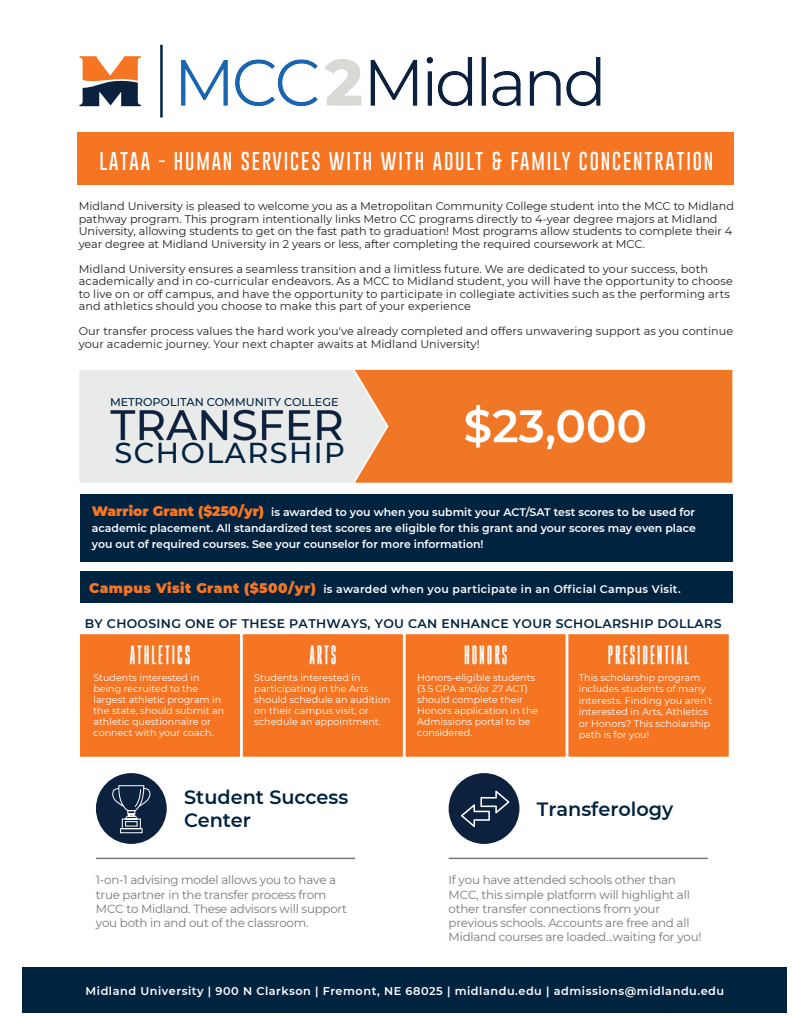
<style>
.page{position:relative;width:810px;height:1035px;background:#fff}
.page>*{position:absolute;margin:0;border:0;box-sizing:border-box;transform-origin:0 0}
.t1{font:500 28.75px "Montserrat";letter-spacing:.05em;color:#002340}
.t2{font:600 19.25px/23.1px "Montserrat";color:#002340}
.t3{font:700 19.12px "Gobold High";letter-spacing:.1em;color:#fff}
.t4{font:100 18.75px "Gobold";letter-spacing:.1em;color:#fff}
.t5{font:600 12.5px "Montserrat";letter-spacing:.025em;color:#002340}
.t6{font:11.88px/14.2px "Montserrat";letter-spacing:-.02em;color:#767778}
.t7{font:11.25px/12.5px "Montserrat";letter-spacing:-.005em;color:#231f20}
.t8{font:600 11.25px "Montserrat";letter-spacing:.05em;color:#fff}
.t9{font:500 11.25px "Montserrat";color:#002340}
.t10{font:600 10.88px/16.4px "Montserrat";color:#fff;text-align:justify}
.t11{font:600 10.88px "Montserrat";letter-spacing:.03em;color:#fff}
.t12{font:9.62px/10.9px "Montserrat";color:#fff}
.s1{font-weight:900;font-size:13.62px;color:#f57523}
</style>
<div class="page">
<div style="left:79px;top:633px;width:163px;height:125px;background:#f57523"></div>
<div style="left:77px;top:631px;width:166px;height:128px;border:3px solid #fff"></div>
<div style="left:241px;top:633px;width:164px;height:125px;background:#f57523"></div>
<div style="left:240px;top:631px;width:166px;height:128px;border:3px solid #fff"></div>
<div style="left:404px;top:633px;width:163px;height:125px;background:#f57523"></div>
<div style="left:403px;top:631px;width:166px;height:128px;border:3px solid #fff"></div>
<div style="left:567px;top:633px;width:163px;height:125px;background:#f57523"></div>
<div style="left:566px;top:631px;width:165px;height:128px;border:3px solid #fff"></div>
<div style="left:81px;top:494px;width:652px;height:67px;background:#002340"></div>
<div style="left:81px;top:571px;width:652px;height:32px;background:#002340"></div>
<div style="left:96px;top:773px;width:71px;height:71px;background:#0b213e;border-radius:50%"></div>
<svg style="left:112px;top:785px;width:39px;height:49px"></svg>
<hr style="left:96px;top:858px;width:259px;height:1px;background:#767778">
<div style="left:449px;top:773px;width:70px;height:71px;background:#0b213e;border-radius:50%"></div>
<hr style="left:449px;top:858px;width:259px;height:1px;background:#767778">
<img style="left:79px;top:369px;width:654px;height:114px">
<svg style="left:461px;top:791px;width:48px;height:36px"></svg>
<div style="left:22px;top:968px;width:765px;height:45px;background:#002340"></div>
<svg style="left:79px;top:56px;width:62px;height:51px"></svg>
<hr style="left:160px;top:45px;width:3px;height:73px;background:#002340">
<div style="left:78px;top:132px;width:656px;height:53px;background:#f57523"></div>
<img style="left:181px;top:57px;width:420px;height:50px">
<h3 class="t4" style="left:99px;top:149px;width:616px">LATAA - HUMAN SERVICES WITH WITH ADULT &amp; FAMILY CONCENTRATION</h3>
<p class="t7" style="left:79px;top:199px;width:657px">Midland University is pleased to welcome you as a Metropolitan Community College student into the MCC to Midland pathway program. This program intentionally links Metro CC programs directly to 4-year degree majors at Midland University, allowing students to get on the fast path to graduation! Most programs allow students to complete their 4 year degree at Midland University in 2 years or less, after completing the required coursework at MCC.</p>
<p class="t7" style="left:79px;top:262px;width:656px">Midland University ensures a seamless transition and a limitless future. We are dedicated to your success, both academically and in co-curricular endeavors. As a MCC to Midland student, you will have the opportunity to choose to live on or off campus, and have the opportunity to participate in collegiate activities such as the performing arts and athletics should you choose to make this part of your experience</p>
<p class="t7" style="left:79px;top:324px;width:656px">Our transfer process values the hard work you've already completed and offers unwavering support as you continue your academic journey. Your next chapter awaits at Midland University!</p>
<p class="t9" style="left:110px;top:394px;width:230px">METROPOLITAN COMMUNITY COLLEGE</p>
<h1 class="t1" style="left:114px;top:432px;width:232px">SCHOLARSHIP</h1>
<p class="t10" style="left:92px;top:503px;width:606px"><span class="s1">Warrior Grant ($250/yr)</span> is awarded to you when you submit your ACT/SAT test scores to be used for academic placement. All standardized test scores are eligible for this grant and your scores may even place you out of required courses. See your counselor for more information!</p>
<p class="t11" style="left:89px;top:581px;width:593px"><span class="s1">Campus Visit Grant ($500/yr)</span> is awarded when you participate in an Official Campus Visit.</p>
<p class="t5" style="left:85px;top:615px;width:638px">BY CHOOSING ONE OF THESE PATHWAYS, YOU CAN ENHANCE YOUR SCHOLARSHIP DOLLARS</p>
<h3 class="t3" style="left:130px;top:643px;width:62px">ATHLETICS</h3>
<h3 class="t3" style="left:309px;top:643px;width:29px">ARTS</h3>
<h3 class="t3" style="left:464px;top:643px;width:45px">HONORS</h3>
<h3 class="t3" style="left:608px;top:643px;width:83px">PRESIDENTIAL</h3>
<p class="t12" style="left:93px;top:672px;width:132px">Students interested in being recruited to the largest athletic program in the state, should submit an athletic questionnaire or connect with your coach.</p>
<p class="t12" style="left:254px;top:672px;width:137px">Students interested in participating in the Arts should schedule an audition on their campus visit, or schedule an appointment.</p>
<p class="t12" style="left:417px;top:672px;width:123px">Honors-eligible students (3.5 GPA and/or 27 ACT) should complete their<br>Honors application in the<br>Admissions portal to be considered.</p>
<p class="t12" style="left:579px;top:671px;width:135px;line-height:11.5px">This scholarship program includes students of many interests. Finding you aren’t interested in Arts, Athletics or Honors? This scholarship path is for you!</p>
<h2 class="t2" style="left:184px;top:785px;width:166px">Student Success<br>Center</h2>
<p class="t6" style="left:96px;top:873px;width:253px">1-on-1 advising model allows you to have a true partner in the transfer process from MCC to Midland. These advisors will support you both in and out of the classroom.</p>
<h2 class="t2" style="left:537px;top:796px;width:138px">Transferology</h2>
<p class="t6" style="left:449px;top:873px;width:254px">If you have attended schools other than MCC, this simple platform will highlight all other transfer connections from your previous schools. Accounts are free and all Midland courses are loaded...waiting for you!</p>
<p class="t8" style="left:86px;top:983px;width:640px">Midland University | 900 N Clarkson | Fremont, NE 68025 | midlandu.edu | admissions@midlandu.edu</p>
</div>
